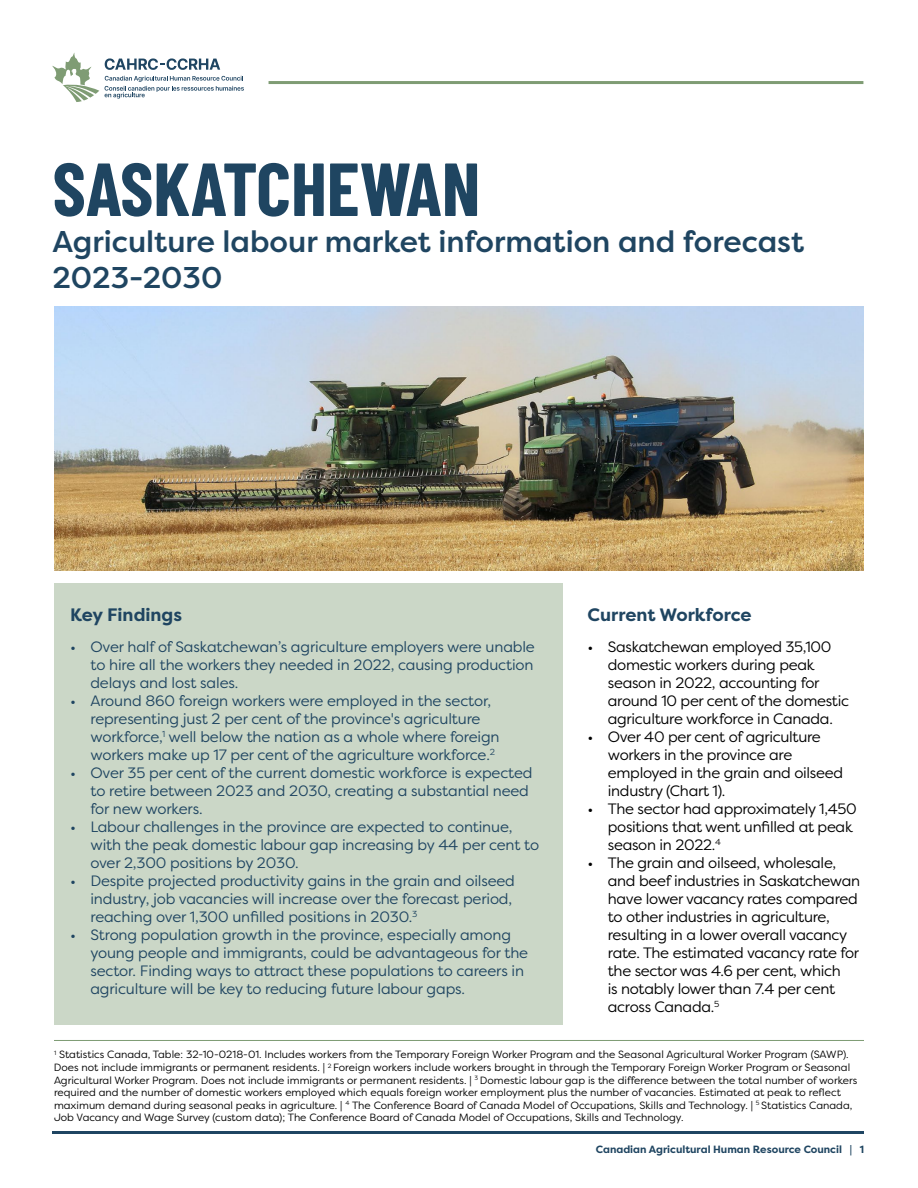
<style>
.page{position:relative;width:918px;height:1188px;background:#fff}
.page>*{position:absolute;margin:0;border:0;box-sizing:border-box;transform-origin:0 0}
.t1{font:700 75px "Barlow Condensed";color:#1f4561}
.t2{font:500 30px/36px "Filson Pro";color:#1f4561}
.t3{font:700 18px "Filson Pro";color:#1f4561}
.t4{font:15px/18px "Filson Pro";letter-spacing:-.01em;color:#1f4561}
.t5{font:15px/18px "Filson Pro";letter-spacing:-.02em;color:#000}
.t6{font:10.5px/12.6px "Filson Pro";color:#000}
.t7{font:700 10.5px "Filson Pro";color:#1f4561}
</style>
<div class="page">
<svg style="left:105px;top:76px;width:139px;height:23px"></svg>
<svg style="left:105px;top:58px;width:115px;height:12px"></svg>
<svg style="left:52px;top:53px;width:47px;height:49px"></svg>
<hr style="left:269px;top:81px;width:594px;height:3px;background:#7f9c74">
<hr style="left:52px;top:1131px;width:811px;height:3px;background:#1f4562">
<div style="left:54px;top:584px;width:509px;height:441px;background:#cbd7c7"></div>
<img style="left:54px;top:307px;width:810px;height:263px">
<hr style="left:54px;top:1040px;width:810px;height:1px;background:#7d9b73">
<h1 class="t1" style="left:52px;top:136px;width:429px">SASKATCHEWAN</h1>
<h2 class="t2" style="left:52px;top:223px;width:753px">Agriculture labour market information and forecast<br>2023-2030</h2>
<p class="t3" style="left:70px;top:603px;width:113px">Key Findings</p>
<p class="t4" style="left:90px;top:638px;width:446px;text-align:justify;text-indent:-20px">• Over half of Saskatchewan’s agriculture employers were unable to hire all the workers they needed in 2022, causing production delays and lost sales.</p>
<p class="t4" style="left:90px;top:692px;width:411px;text-indent:-20px">• Around 860 foreign workers were employed in the sector, representing just 2 per cent of the province's agriculture workforce,<sup>1</sup> well below the nation as a whole where foreign workers make up 17 per cent of the agriculture workforce.<sup>2</sup></p>
<p class="t4" style="left:90px;top:764px;width:444px;text-indent:-20px">• Over 35 per cent of the current domestic workforce is expected to retire between 2023 and 2030, creating a substantial need for new workers.</p>
<p class="t4" style="left:90px;top:818px;width:450px;text-indent:-20px">• Labour challenges in the province are expected to continue, with the peak domestic labour gap increasing by 44 per cent to over 2,300 positions by 2030.</p>
<p class="t4" style="left:90px;top:872px;width:426px;text-indent:-20px">• Despite projected productivity gains in the grain and oilseed industry, job vacancies will increase over the forecast period, reaching over 1,300 unfilled positions in 2030.<sup>3</sup></p>
<p class="t4" style="left:90px;top:926px;width:439px;text-indent:-20px">• Strong population growth in the province, especially among young people and immigrants, could be advantageous for the sector. Finding ways to attract these populations to careers in agriculture will be key to reducing future labour gaps.</p>
<p class="t3" style="left:588px;top:603px;width:166px">Current Workforce</p>
<p class="t5" style="left:608px;top:638px;width:243px;text-indent:-20px">• Saskatchewan employed 35,100 domestic workers during peak season in 2022, accounting for around 10 per cent of the domestic agriculture workforce in Canada.</p>
<p class="t5" style="left:608px;top:728px;width:237px;text-indent:-20px">• Over 40 per cent of agriculture workers in the province are employed in the grain and oilseed industry (Chart 1).</p>
<p class="t5" style="left:608px;top:800px;width:250px;text-indent:-20px">• The sector had approximately 1,450 positions that went unfilled at peak season in 2022.<sup>4</sup></p>
<p class="t5" style="left:608px;top:854px;width:254px;text-indent:-20px">• The grain and oilseed, wholesale, and beef industries in Saskatchewan have lower vacancy rates compared to other industries in agriculture, resulting in a lower overall vacancy rate. The estimated vacancy rate for the sector was 4.6 per cent, which<br>is notably lower than 7.4 per cent across Canada.<sup>5</sup></p>
<p class="t6" style="left:54px;top:1048px;width:805px"><sup>1</sup> Statistics Canada, Table: 32-10-0218-01. Includes workers from the Temporary Foreign Worker Program and the Seasonal Agricultural Worker Program (SAWP).<br>Does not include immigrants or permanent residents. | <sup>2</sup> Foreign workers include workers brought in through the Temporary Foreign Worker Program or Seasonal Agricultural Worker Program. Does not include immigrants or permanent residents. | <sup>3</sup> Domestic labour gap is the difference between the total number of workers required and the number of domestic workers employed which equals foreign worker employment plus the number of vacancies. Estimated at peak to reflect maximum demand during seasonal peaks in agriculture. | <sup>4</sup> The Conference Board of Canada Model of Occupations, Skills and Technology. | <sup>5</sup> Statistics Canada, Job Vacancy and Wage Survey (custom data); The Conference Board of Canada Model of Occupations, Skills and Technology.</p>
<p class="t7" style="left:596px;top:1142px;width:270px">Canadian Agricultural Human Resource Council | 1</p>
</div>
